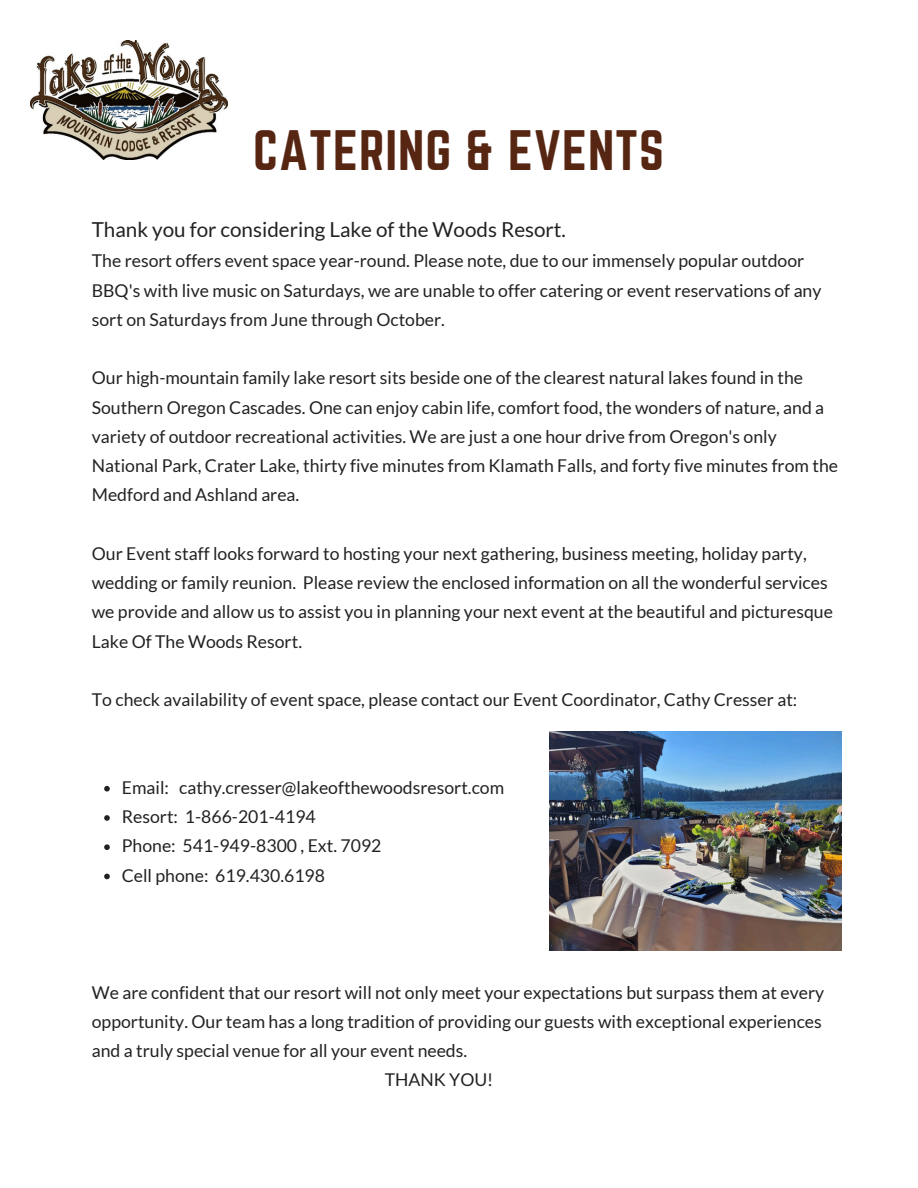
<style>
.page{position:relative;width:918px;height:1188px;background:#fff}
.page>*{position:absolute;margin:0;border:0;box-sizing:border-box;transform-origin:0 0}
.t1{font:49.8px "Norwester";letter-spacing:.02em;color:#562612}
.t2{font:20.7px "Lato";color:#222}
.t3{font:17.7px/29.2px "Lato";color:#222}
</style>
<div class="page">
<svg style="left:104px;top:786px;width:6px;height:6px"></svg>
<svg style="left:104px;top:815px;width:6px;height:6px"></svg>
<svg style="left:104px;top:844px;width:6px;height:6px"></svg>
<svg style="left:104px;top:874px;width:6px;height:5px"></svg>
<img style="left:30px;top:40px;width:197px;height:120px">
<img style="left:549px;top:731px;width:293px;height:220px">
<p class="t1" style="left:253px;top:121px;width:412px">CATERING &amp; EVENTS</p>
<p class="t2" style="left:92px;top:216px;width:476px">Thank you for considering Lake of the Woods Resort.</p>
<h1 class="t3" style="left:92px;top:246px;width:731px">The resort offers event space year-round. Please note, due to our immensely popular outdoor<br>BBQ's with live music on Saturdays, we are unable to offer catering or event reservations of any sort on Saturdays from June through October.</h1>
<p class="t3" style="left:92px;top:363px;width:748px">Our high-mountain family lake resort sits beside one of the clearest natural lakes found in the Southern Oregon Cascades. One can enjoy cabin life, comfort food, the wonders of nature, and a variety of outdoor recreational activities. We are just a one hour drive from Oregon's only National Park, Crater Lake, thirty five minutes from Klamath Falls, and forty five minutes from the Medford and Ashland area.</p>
<p class="t3" style="left:92px;top:538px;width:743px">Our Event staff looks forward to hosting your next gathering, business meeting, holiday party, wedding or family reunion. Please review the enclosed information on all the wonderful services we provide and allow us to assist you in planning your next event at the beautiful and picturesque Lake Of The Woods Resort.</p>
<p class="t3" style="left:92px;top:685px;width:707px">To check availability of event space, please contact our Event Coordinator, Cathy Cresser at:</p>
<p class="t3" style="left:122px;top:772px;width:384px">Email: cathy.cresser@lakeofthewoodsresort.com</p>
<p class="t3" style="left:122px;top:802px;width:196px">Resort: 1-866-201-4194</p>
<p class="t3" style="left:122px;top:831px;width:261px">Phone: 541-949-8300 , Ext. 7092</p>
<p class="t3" style="left:122px;top:860px;width:205px">Cell phone: 619.430.6198</p>
<p class="t3" style="left:92px;top:977px;width:734px">We are confident that our resort will not only meet your expectations but surpass them at every opportunity. Our team has a long tradition of providing our guests with exceptional experiences and a truly special venue for all your event needs.</p>
<p class="t3" style="left:385px;top:1065px;width:110px">THANK YOU!</p>
</div>
